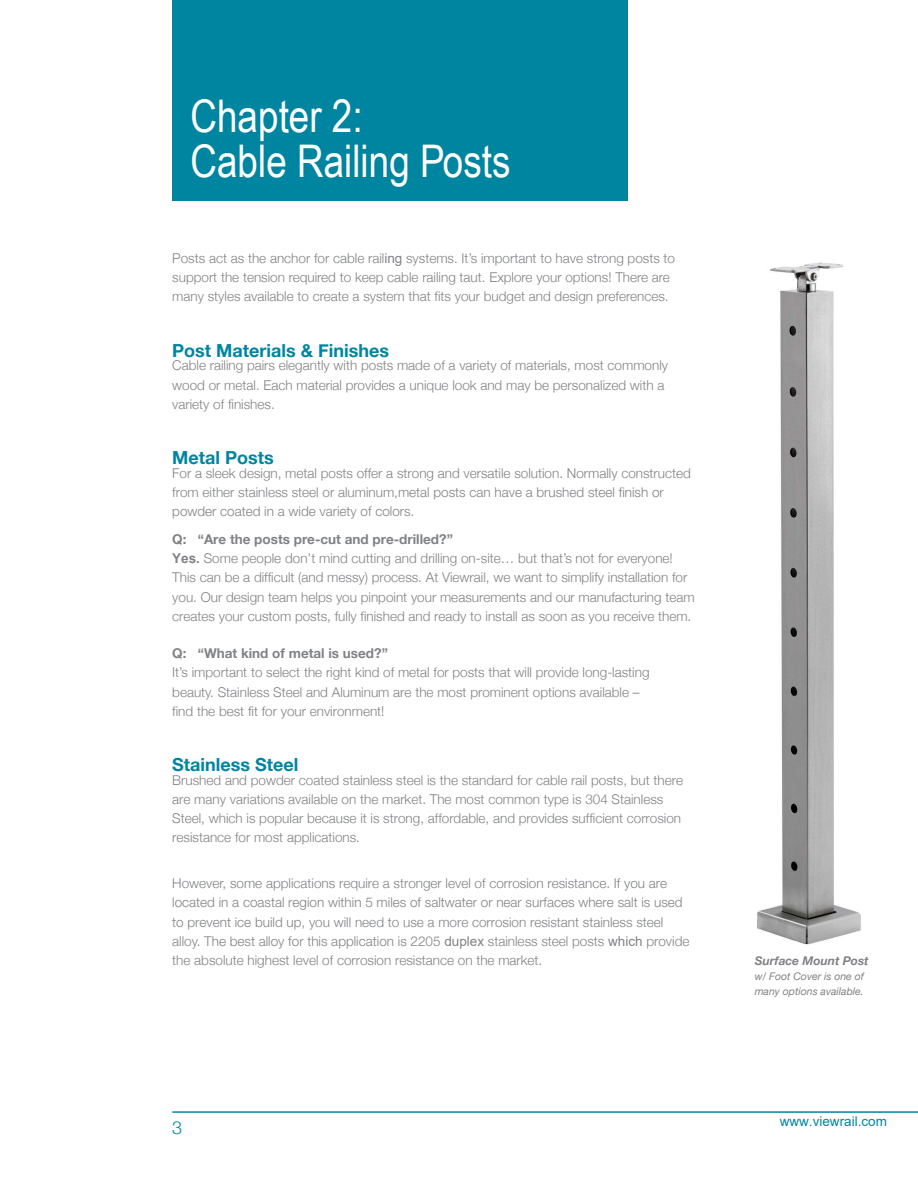
<style>
.page{position:relative;width:918px;height:1188px;background:#fff}
.page>*{position:absolute;margin:0;border:0;box-sizing:border-box;transform-origin:0 0}
.t1{font:45px/45px "Arial Narrow";color:#fff}
.t2{font:700 18px "Helvetica Neue";color:#0085a1}
.t3{font:300 18px "Helvetica Neue";color:#0085a1}
.t4{font:300 13.5px/19.2px "Helvetica Neue";color:#808285}
.t5{font:700 13.5px "Helvetica Neue";color:#808285}
.t6{font:13.5px "Arial";color:#0085a1}
.t7{font:italic 700 12px "Helvetica Neue";color:#808285}
.t8{font:italic 10.5px/15px "Helvetica Neue";color:#808285}
.s1{font-family:"Arial";font-weight:400}
.s2{font-weight:700}
.s3{font-family:"Arial";font-weight:700}
</style>
<div class="page">
<div style="left:172px;top:0;width:455px;height:201px;background:#0085a1"></div>
<hr style="left:172px;top:1111px;width:746px;height:2px;background:#0085a1">
<img style="left:757px;top:262px;width:104px;height:683px">
<h1 class="t1" style="left:190px;top:92px;width:322px">Chapter 2:<br>Cable Railing Posts</h1>
<p class="t4" style="left:172px;top:248px;width:504px">Posts act as the anchor for cable rail<span class="s1">ing</span> systems. It’s important to have strong posts to support the tension required to keep cable railing taut. Explore your options! There are many styles available to create a system that fits your budget and design preferences.</p>
<h2 class="t2" style="left:172px;top:336px;width:218px">Post Materials &amp; Finishes</h2>
<p class="t4" style="left:172px;top:355px;width:497px">Cable railing pairs elegantly with posts made of a variety of materials, most commonly wood or metal. Each material provides a unique look and may be personalized with a variety of finishes.</p>
<h2 class="t2" style="left:172px;top:444px;width:103px">Metal Posts</h2>
<p class="t4" style="left:172px;top:462px;width:520px">For a sleek design, metal posts offer a strong and versatile solution. Normally constructed from either stainless steel or aluminum,metal posts can have a brushed steel finish or powder coated in a wide variety of colors.</p>
<p class="t4" style="left:172px;top:529px;width:524px"><span class="s2">Q: “Are the posts pre-cut and pre-drilled?”<br></span><span class="s3">Yes.</span> Some people don’t mind cutting and drilling on-site… but that’s not for everyone!<br>This can be a difficult (and messy) process. At Viewrail, we want to simplify installation for you. Our design team helps you pinpoint your measurements and our manufacturing team creates your custom posts, fully finished and ready to install as soon as you receive them.</p>
<p class="t5" style="left:172px;top:643px;width:217px">Q: “What kind of metal is used?”</p>
<p class="t4" style="left:172px;top:662px;width:479px">It’s important to select the right kind of metal for posts that will provide long-lasting beauty. Stainless Steel and Aluminum are the most prominent options available – find the best fit for your environment!</p>
<h2 class="t2" style="left:172px;top:751px;width:128px">Stainless Steel</h2>
<p class="t4" style="left:172px;top:770px;width:512px">Brushed and powder coated stainless steel is the standard for cable rail posts, but there are many variations available on the market. The most common type is 304 Stainless Steel, which is popular because it is strong, affordable, and provides sufficient corrosion resistance for most applications.</p>
<p class="t4" style="left:172px;top:873px;width:519px">However, some applications require a stronger level of corrosion resistance. If you are located in a coastal region within 5 miles of saltwater or near surfaces where salt is used to prevent ice build up, you will need to use a more corrosion resistant stainless steel alloy. The best alloy for this application is 2205 <span class="s1">duplex</span> stainless steel posts <span class="s1">which</span> provide the absolute highest level of corrosion resistance on the market.</p>
<h2 class="t3" style="left:172px;top:1113px;width:12px">3</h2>
<p class="t7" style="left:755px;top:951px;width:116px">Surface Mount Post</p>
<p class="t8" style="left:755px;top:969px;width:111px">w/ Foot Cover is one of many options available.</p>
<p class="t6" style="left:780px;top:1112px;width:109px">www.viewrail.com</p>
</div>
